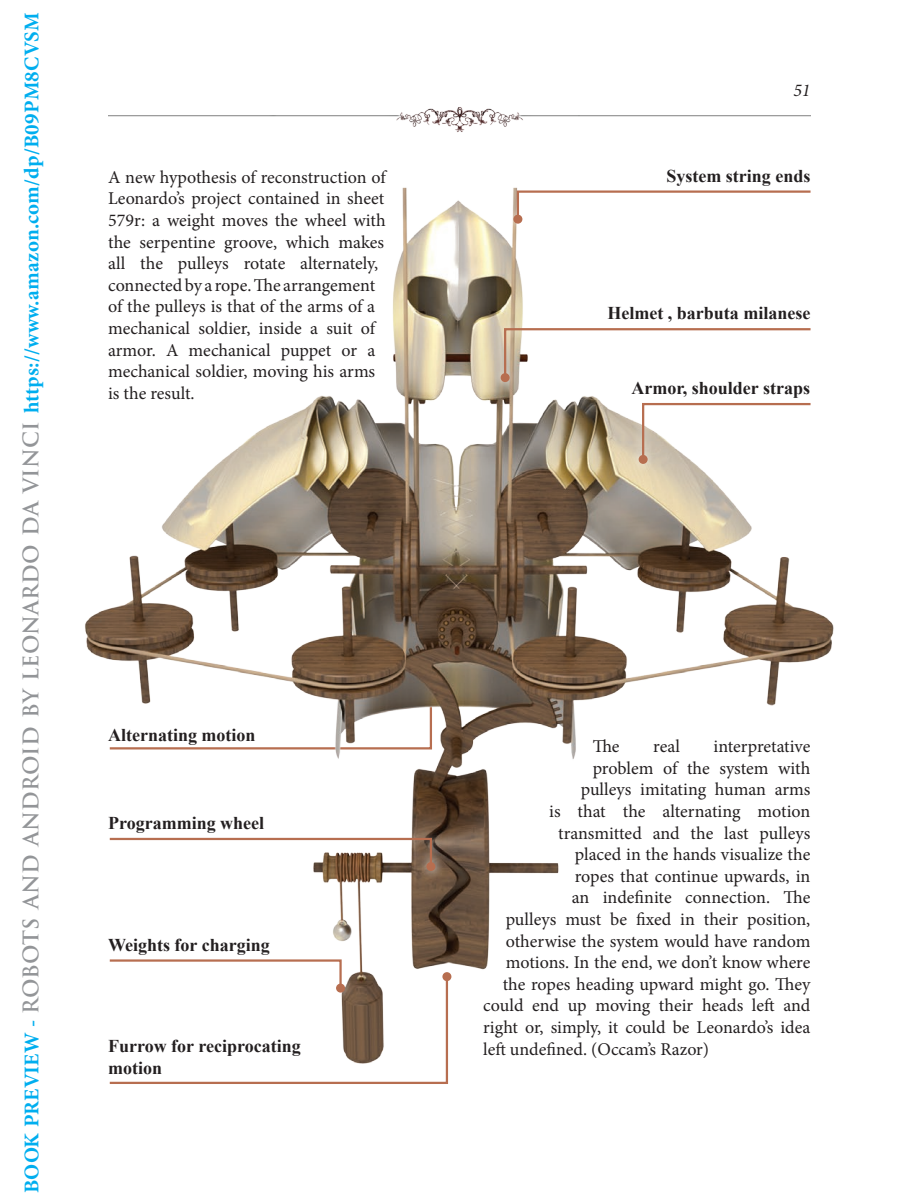
<style>
.page{position:relative;width:905px;height:1204px;background:#fff}
.page>*{position:absolute;margin:0;border:0;box-sizing:border-box;transform-origin:0 0}
.t1{font:700 21px "Minion Pro";letter-spacing:.005em;color:#00aeef}
.t2{font:18px/21.6px "Minion Pro";color:#231f20}
.t3{font:700 18px/21px "Times New Roman";color:#231f20}
.t4{font:italic 18px "Minion Pro";color:#231f20}
.s1{font-family:"Trajan Pro";color:#939598}
</style>
<div class="page">
<img style="left:108px;top:107px;width:702px;height:25px">
<img style="left:85px;top:187px;width:749px;height:783px">
<div style="left:629px;top:393px;width:190px;height:80px;background:#fff;opacity:.75"></div>
<svg style="left:640px;top:402px;width:172px;height:60px"></svg>
<div style="left:638px;top:455px;width:9px;height:9px;background:#b76e50;border-radius:50%"></div>
<div style="left:491px;top:318px;width:328px;height:73px;background:#fff;opacity:.75"></div>
<svg style="left:503px;top:327px;width:309px;height:53px"></svg>
<div style="left:500px;top:373px;width:9px;height:9px;background:#b76e50;border-radius:50%"></div>
<div style="left:101px;top:828px;width:343px;height:52px;background:#fff;opacity:.75"></div>
<svg style="left:107px;top:837px;width:326px;height:32px"></svg>
<div style="left:426px;top:862px;width:9px;height:9px;background:#b76e50;border-radius:50%"></div>
<div style="left:101px;top:963px;width:359px;height:131px;background:#fff"></div>
<div style="left:442px;top:972px;width:9px;height:9px;background:#b76e50;border-radius:50%"></div>
<div style="left:101px;top:949px;width:253px;height:53px;background:#fff"></div>
<svg style="left:109px;top:958px;width:340px;height:126px"></svg>
<div style="left:336px;top:983px;width:9px;height:9px;background:#b76e50;border-radius:50%"></div>
<div style="left:504px;top:181px;width:315px;height:52px;background:#fff"></div>
<svg style="left:515px;top:189px;width:296px;height:32px"></svg>
<div style="left:513px;top:215px;width:9px;height:9px;background:#b76e50;border-radius:50%"></div>
<p class="t1" style="left:17px;top:1193px;width:1182px;rotate:-90deg">BOOK PREVIEW - <span class="s1">ROBOTS AND ANDROID BY LEONARDO DA VINCI</span> https://www.amazon.com/dp/B09PM8CVSM</p>
<p class="t2" style="left:108px;top:166px;width:279px">A new hypothesis of reconstruction of Leonardo’s project contained in sheet 579r: a weight moves the wheel with the serpentine groove, which makes all the pulleys rotate alternately, connected by a rope. The arrangement of the pulleys is that of the arms of a mechanical soldier, inside a suit of armor. A mechanical puppet or a mechanical soldier, moving his arms is the result.</p>
<p class="t3" style="left:108px;top:724px;width:149px">Alternating motion</p>
<p class="t3" style="left:108px;top:812px;width:158px">Programming wheel</p>
<p class="t3" style="left:108px;top:934px;width:163px">Weights for charging</p>
<p class="t3" style="left:108px;top:1035px;width:194px">Furrow for reciprocating motion</p>
<p class="t4" style="left:793px;top:78px;width:19px">51</p>
<p class="t3" style="left:666px;top:165px;width:146px">System string ends</p>
<p class="t3" style="left:607px;top:302px;width:204px">Helmet , barbuta milanese</p>
<p class="t3" style="left:631px;top:377px;width:180px">Armor, shoulder straps</p>
<p class="t2" style="left:592px;top:736px;width:28px">The</p>
<p class="t2" style="left:653px;top:736px;width:28px">real</p>
<p class="t2" style="left:713px;top:736px;width:98px">interpretative</p>
<p class="t2" style="left:592px;top:757px;width:219px">problem of the system with</p>
<p class="t2" style="left:580px;top:779px;width:231px">pulleys imitating human arms</p>
<p class="t2" style="left:549px;top:800px;width:263px">is that the alternating motion</p>
<p class="t2" style="left:558px;top:822px;width:254px">transmitted and the last pulleys</p>
<p class="t2" style="left:574px;top:844px;width:237px">placed in the hands visualize the</p>
<p class="t2" style="left:574px;top:865px;width:237px">ropes that continue upwards, in</p>
<p class="t2" style="left:571px;top:887px;width:240px">an indefinite connection. The</p>
<p class="t2" style="left:505px;top:908px;width:306px">pulleys must be fixed in their position,</p>
<p class="t2" style="left:505px;top:930px;width:306px">otherwise the system would have random</p>
<p class="t2" style="left:505px;top:952px;width:306px">motions. In the end, we don’t know where</p>
<p class="t2" style="left:502px;top:973px;width:309px">the ropes heading upward might go. They</p>
<p class="t2" style="left:483px;top:995px;width:329px">could end up moving their heads left and</p>
<p class="t2" style="left:483px;top:1016px;width:329px">right or, simply, it could be Leonardo’s idea</p>
<p class="t2" style="left:483px;top:1038px;width:227px">left undefined. (Occam’s Razor)</p>
</div>
